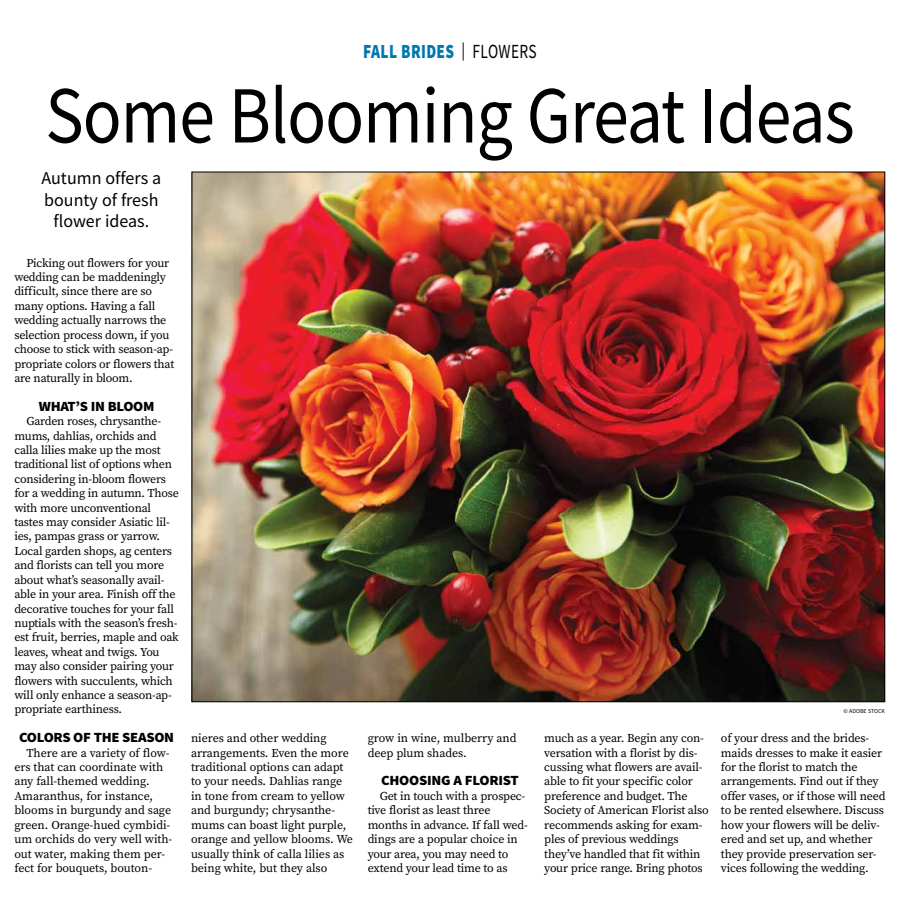
<style>
.page{position:relative;width:900px;height:908px;background:#fff}
.page>*{position:absolute;margin:0;border:0;box-sizing:border-box;transform-origin:0 0}
.t1{font:81px "Source Sans Pro";letter-spacing:-.015em;color:#000;scale:.89 1}
.t2{font:900 20px "Source Sans Pro";letter-spacing:.025em;color:#0077b1;scale:.77 1}
.t3{font:18px/21.6px "Source Sans Pro";color:#000;text-align:center}
.t4{font:900 14px "Source Sans Pro";letter-spacing:-.02em;color:#000;scale:1.05 1}
.t5{font:12px/14.4px "Source Serif Pro";letter-spacing:-.02em;color:#000}
.t6{font:6px "Source Sans Pro";color:#000}
.s1{font-weight:400;font-size:18px;color:#000}
.s2{font-weight:400;color:#000}
</style>
<div class="page">
<img style="left:194px;top:174px;width:689px;height:525px">
<h2 class="t2" style="left:363px;top:38px;width:227px">FALL BRIDES <span class="s1">|</span> <span class="s2">FLOWERS</span></h2>
<h1 class="t1" style="left:45px;top:64px;width:911px">Some Blooming Great Ideas</h1>
<h3 class="t3" style="left:41px;top:167px;width:121px">Autumn offers a bounty of fresh flower ideas.</h3>
<p class="t5" style="left:14px;top:255px;width:161px;text-indent:12px">Picking out flowers for your wedding can be maddeningly difficult, since there are so many options. Having a fall wedding actually narrows the selection process down, if you choose to stick with season-ap&shy;propriate colors or flowers that are naturally in bloom.</p>
<p class="t4" style="left:39px;top:396px;width:112px">WHAT’S IN BLOOM</p>
<p class="t5" style="left:14px;top:414px;width:166px;text-indent:12px">Garden roses, chrysanthe&shy;mums, dahlias, orchids and calla lilies make up the most traditional list of options when considering in-bloom flowers for a wedding in autumn. Those with more unconventional tastes may consider Asiatic lil&shy;ies, pampas grass or yarrow.<br>Local garden shops, ag centers and florists can tell you more about what’s seasonally avail&shy;able in your area. Finish off the decorative touches for your fall nuptials with the season’s fresh&shy;est fruit, berries, maple and oak leaves, wheat and twigs. You may also consider pairing your flowers with succulents, which will only enhance a season-ap&shy;propriate earthiness.</p>
<p class="t4" style="left:19px;top:727px;width:149px">COLORS OF THE SEASON</p>
<p class="t5" style="left:14px;top:745px;width:159px;text-indent:12px">There are a variety of flow&shy;ers that can coordinate with any fall-themed wedding.<br>Amaranthus, for instance, blooms in burgundy and sage green. Orange-hued cymbidi&shy;um orchids do very well with&shy;out water, making them per&shy;fect for bouquets, bouton-</p>
<p class="t5" style="left:191px;top:730px;width:164px">nieres and other wedding arrangements. Even the more traditional options can adapt to your needs. Dahlias range in tone from cream to yellow and burgundy; chrysanthe&shy;mums can boast light purple, orange and yellow blooms. We usually think of calla lilies as being white, but they also</p>
<p class="t5" style="left:368px;top:730px;width:150px">grow in wine, mulberry and deep plum shades.</p>
<p class="t4" style="left:381px;top:770px;width:133px">CHOOSING A FLORIST</p>
<p class="t5" style="left:368px;top:788px;width:162px;text-indent:12px">Get in touch with a prospec&shy;tive florist as least three months in advance. If fall wed&shy;dings are a popular choice in your area, you may need to extend your lead time to as</p>
<p class="t6" style="left:844px;top:707px;width:43px">© ADOBE STOCK</p>
<p class="t5" style="left:544px;top:730px;width:166px">much as a year. Begin any con&shy;versation with a florist by dis&shy;cussing what flowers are avail&shy;able to fit your specific color preference and budget. The<br>Society of American Florist also recommends asking for exam&shy;ples of previous weddings they’ve handled that fit within your price range. Bring photos</p>
<p class="t5" style="left:721px;top:730px;width:166px">of your dress and the brides&shy;maids dresses to make it easier for the florist to match the arrangements. Find out if they offer vases, or if those will need to be rented elsewhere. Discuss how your flowers will be deliv&shy;ered and set up, and whether they provide preservation ser&shy;vices following the wedding.</p>
</div>
